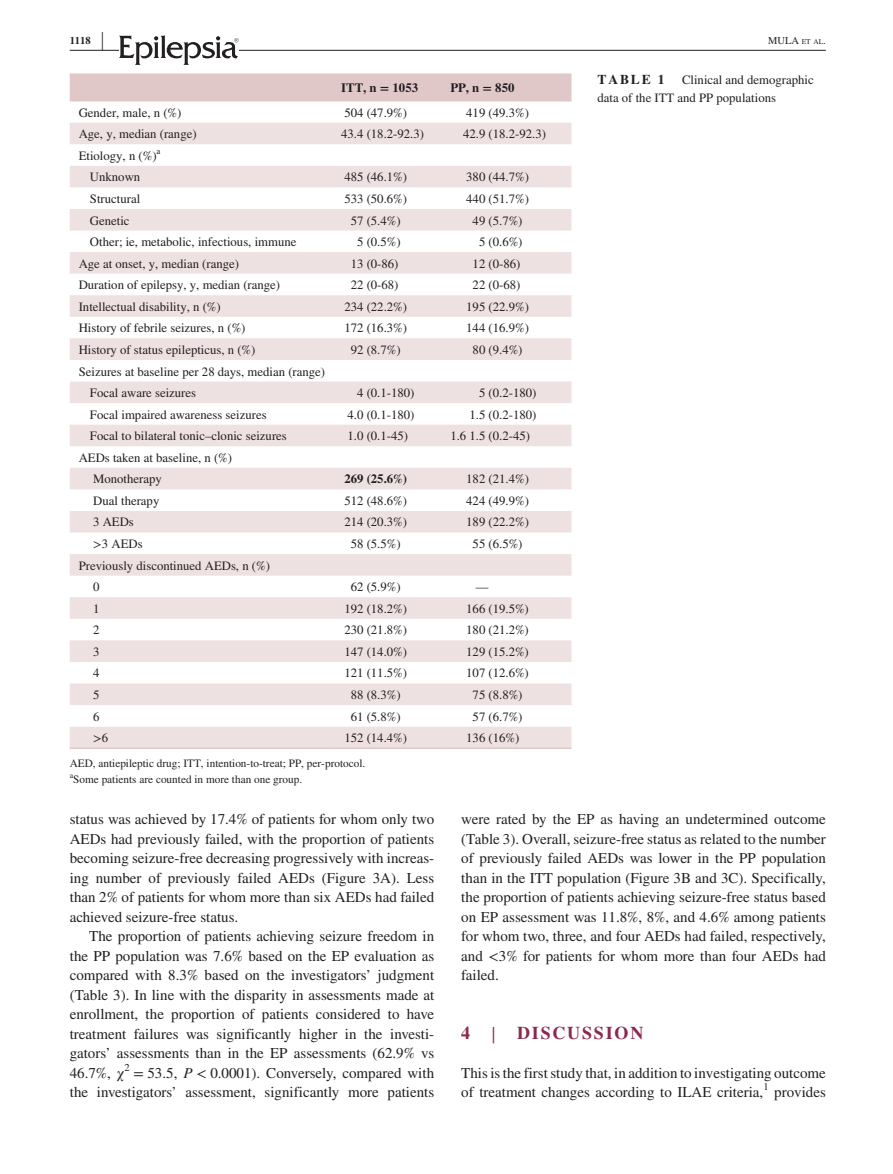
<style>
.page{position:relative;width:893px;height:1174px;background:#fff}
.page>*{position:absolute;margin:0;border:0;box-sizing:border-box;transform-origin:0 0}
.t1{font:700 25.95px "STIX";color:#231f20;scale:.36 1}
.t2{font:700 18px "STIX";letter-spacing:.1em;color:#8c284e}
.t3{font:15px/19.5px "STIX";color:#231f20;text-align:justify}
.t4{font:700 13.5px "STIX";letter-spacing:.14em;color:#231f20}
.t5{font:12.75px/21.6px "STIX";color:#231f20}
.t6{font:700 12.75px "STIX";color:#231f20}
.t7{font:11.25px "STIX";color:#231f20}
.t8{font:10.5px "STIX";color:#231f20}
.t9{font:700 10.5px "STIX";color:#231f20}
.t10{font:10.5px "STIX";color:#231f20}
.t11{font:7.8px "STIX";color:#231f20}
.s1{font-size:7.35px}
.s2{font-style:italic}
.s3{font-weight:400;font-size:23.7px}
</style>
<div class="page">
<hr style="left:70px;top:50px;width:756px;height:1px;background:#231f20">
<svg style="left:119px;top:35px;width:120px;height:30px"></svg>
<div style="left:70px;top:73px;width:501px;height:28px;background:#e0c8c9"></div>
<svg style="left:70px;top:123px;width:501px;height:624px;fill:#efe4e4"></svg>
<hr style="left:70px;top:747px;width:262px;height:2px;background:#e0c8c9">
<hr style="left:332px;top:747px;width:109px;height:2px;background:#e0c8c9">
<hr style="left:441px;top:747px;width:130px;height:2px;background:#e0c8c9">
<p class="t9" style="left:70px;top:34px;width:22px">1118</p>
<h1 class="t1" style="left:102px;top:26px;width:7px">|</h1>
<p class="t8" style="left:768px;top:33px;width:59px">MULA <span class="s1">et al</span> .</p>
<p class="t6" style="left:341px;top:80px;width:78px">ITT, n = 1053</p>
<p class="t6" style="left:450px;top:80px;width:66px">PP, n = 850</p>
<p class="t5" style="left:79px;top:102px;width:104px">Gender, male, n (%)</p>
<p class="t5" style="left:344px;top:102px;width:64px">504 (47.9%)</p>
<p class="t5" style="left:466px;top:102px;width:64px">419 (49.3%)</p>
<p class="t5" style="left:79px;top:124px;width:119px">Age, y, median (range)</p>
<p class="t5" style="left:341px;top:124px;width:84px">43.4 (18.2-92.3)</p>
<p class="t5" style="left:463px;top:124px;width:84px">42.9 (18.2-92.3)</p>
<p class="t5" style="left:90px;top:146px;width:72px;text-indent:-11px">Etiology, n (%)<sup>a<br></sup>Unknown</p>
<p class="t5" style="left:344px;top:167px;width:64px">485 (46.1%)</p>
<p class="t5" style="left:466px;top:167px;width:64px">380 (44.7%)</p>
<p class="t5" style="left:90px;top:189px;width:52px">Structural</p>
<p class="t5" style="left:344px;top:189px;width:64px">533 (50.6%)</p>
<p class="t5" style="left:466px;top:189px;width:64px">440 (51.7%)</p>
<p class="t5" style="left:90px;top:210px;width:41px">Genetic</p>
<p class="t5" style="left:351px;top:210px;width:51px">57 (5.4%)</p>
<p class="t5" style="left:473px;top:210px;width:51px">49 (5.7%)</p>
<p class="t5" style="left:90px;top:232px;width:208px">Other; ie, metabolic, infectious, immune</p>
<p class="t5" style="left:357px;top:232px;width:45px">5 (0.5%)</p>
<p class="t5" style="left:479px;top:232px;width:45px">5 (0.6%)</p>
<p class="t5" style="left:79px;top:253px;width:162px">Age at onset, y, median (range)</p>
<p class="t5" style="left:351px;top:253px;width:49px">13 (0-86)</p>
<p class="t5" style="left:473px;top:253px;width:49px">12 (0-86)</p>
<p class="t5" style="left:79px;top:275px;width:203px">Duration of epilepsy, y, median (range)</p>
<p class="t5" style="left:351px;top:275px;width:49px">22 (0-68)</p>
<p class="t5" style="left:473px;top:275px;width:49px">22 (0-68)</p>
<p class="t5" style="left:79px;top:296px;width:143px">Intellectual disability, n (%)</p>
<p class="t5" style="left:344px;top:296px;width:64px">234 (22.2%)</p>
<p class="t5" style="left:466px;top:296px;width:64px">195 (22.9%)</p>
<p class="t5" style="left:79px;top:318px;width:168px">History of febrile seizures, n (%)</p>
<p class="t5" style="left:344px;top:318px;width:64px">172 (16.3%)</p>
<p class="t5" style="left:466px;top:318px;width:64px">144 (16.9%)</p>
<p class="t5" style="left:79px;top:340px;width:178px">History of status epilepticus, n (%)</p>
<p class="t5" style="left:351px;top:340px;width:51px">92 (8.7%)</p>
<p class="t5" style="left:473px;top:340px;width:51px">80 (9.4%)</p>
<p class="t5" style="left:90px;top:361px;width:237px;text-indent:-11px">Seizures at baseline per 28 days, median (range)<br>Focal aware seizures</p>
<p class="t5" style="left:357px;top:383px;width:59px">4 (0.1-180)</p>
<p class="t5" style="left:479px;top:383px;width:59px">5 (0.2-180)</p>
<p class="t5" style="left:90px;top:404px;width:178px">Focal impaired awareness seizures</p>
<p class="t5" style="left:348px;top:404px;width:68px">4.0 (0.1-180)</p>
<p class="t5" style="left:469px;top:404px;width:68px">1.5 (0.2-180)</p>
<p class="t5" style="left:90px;top:426px;width:198px">Focal to bilateral tonic–clonic seizures</p>
<p class="t5" style="left:348px;top:426px;width:62px">1.0 (0.1-45)</p>
<p class="t5" style="left:450px;top:426px;width:81px">1.6 1.5 (0.2-45)</p>
<p class="t5" style="left:93px;top:447px;width:140px;text-indent:-14px">AEDs taken at baseline, n (%)<br>Monotherapy</p>
<p class="t6" style="left:344px;top:471px;width:64px">269 (25.6%)</p>
<p class="t5" style="left:466px;top:469px;width:64px">182 (21.4%)</p>
<p class="t5" style="left:93px;top:491px;width:68px">Dual therapy</p>
<p class="t5" style="left:344px;top:491px;width:64px">512 (48.6%)</p>
<p class="t5" style="left:466px;top:491px;width:64px">424 (49.9%)</p>
<p class="t5" style="left:93px;top:512px;width:42px">3 AEDs</p>
<p class="t5" style="left:344px;top:512px;width:64px">214 (20.3%)</p>
<p class="t5" style="left:466px;top:512px;width:64px">189 (22.2%)</p>
<p class="t5" style="left:93px;top:534px;width:51px">&gt;3 AEDs</p>
<p class="t5" style="left:351px;top:534px;width:51px">58 (5.5%)</p>
<p class="t5" style="left:473px;top:534px;width:51px">55 (6.5%)</p>
<p class="t5" style="left:93px;top:555px;width:178px;text-indent:-14px">Previously discontinued AEDs, n (%)<br>0</p>
<p class="t5" style="left:351px;top:577px;width:51px">62 (5.9%)</p>
<p class="t5" style="left:476px;top:577px;width:14px">—</p>
<p class="t5" style="left:93px;top:598px;width:8px">1</p>
<p class="t5" style="left:344px;top:598px;width:64px">192 (18.2%)</p>
<p class="t5" style="left:466px;top:598px;width:64px">166 (19.5%)</p>
<p class="t5" style="left:93px;top:620px;width:8px">2</p>
<p class="t5" style="left:344px;top:620px;width:64px">230 (21.8%)</p>
<p class="t5" style="left:466px;top:620px;width:64px">180 (21.2%)</p>
<p class="t5" style="left:93px;top:641px;width:8px">3</p>
<p class="t5" style="left:344px;top:641px;width:64px">147 (14.0%)</p>
<p class="t5" style="left:466px;top:641px;width:64px">129 (15.2%)</p>
<p class="t5" style="left:93px;top:663px;width:8px">4</p>
<p class="t5" style="left:344px;top:663px;width:64px">121 (11.5%)</p>
<p class="t5" style="left:466px;top:663px;width:64px">107 (12.6%)</p>
<p class="t5" style="left:93px;top:685px;width:8px">5</p>
<p class="t5" style="left:351px;top:685px;width:51px">88 (8.3%)</p>
<p class="t5" style="left:473px;top:685px;width:51px">75 (8.8%)</p>
<p class="t5" style="left:93px;top:706px;width:8px">6</p>
<p class="t5" style="left:351px;top:706px;width:51px">61 (5.8%)</p>
<p class="t5" style="left:473px;top:706px;width:51px">57 (6.7%)</p>
<p class="t5" style="left:93px;top:728px;width:17px">&gt;6</p>
<p class="t5" style="left:344px;top:728px;width:64px">152 (14.4%)</p>
<p class="t5" style="left:466px;top:728px;width:55px">136 (16%)</p>
<p class="t7" style="left:70px;top:755px;width:297px">AED, antiepileptic drug; ITT, intention-to-treat; PP, per-protocol.</p>
<p class="t11" style="left:70px;top:769px;width:5px">a</p>
<p class="t7" style="left:73px;top:771px;width:231px">Some patients are counted in more than one group.</p>
<p class="t4" style="left:597px;top:71px;width:69px">TABLE 1</p>
<p class="t5" style="left:597px;top:71px;width:218px;line-height:18px;text-indent:85px">Clinical and demographic data of the ITT and PP populations</p>
<p class="t3" style="left:70px;top:810px;width:366px">status was achieved by 17.4% of patients for whom only two AEDs had previously failed, with the proportion of patients becoming seizure-free decreasing progressively with increas&shy;ing number of previously failed AEDs (Figure 3A). Less than 2% of patients for whom more than six AEDs had failed achieved seizure-free status.</p>
<p class="t3" style="left:70px;top:927px;width:366px;text-indent:19px">The proportion of patients achieving seizure freedom in the PP population was 7.6% based on the EP evaluation as compared with 8.3% based on the investigators’ judgment (Table 3). In line with the disparity in assessments made at enrollment, the proportion of patients considered to have treatment failures was significantly higher in the investi&shy;gators’ assessments than in the EP assessments (62.9% vs 46.7%, χ</p>
<p class="t10" style="left:124px;top:1060px;width:7px">2</p>
<p class="t3" style="left:70px;top:1063px;width:366px;text-align:right">= 53.5, <span class="s2">P</span> &lt; 0.0001). Conversely, compared with<br>the investigators’ assessment, significantly more patients</p>
<p class="t3" style="left:461px;top:810px;width:366px">were rated by the EP as having an undetermined outcome (Table 3). Overall, seizure-free status as related to the number of previously failed AEDs was lower in the PP population than in the ITT population (Figure 3B and 3C). Specifically, the proportion of patients achieving seizure-free status based on EP assessment was 11.8%, 8%, and 4.6% among patients for whom two, three, and four AEDs had failed, respectively, and &lt;3% for patients for whom more than four AEDs had failed.</p>
<p class="t2" style="left:461px;top:1021px;width:184px">4 <span class="s3">|</span> DISCUSSION</p>
<p class="t3" style="left:461px;top:1063px;width:366px">This is the first study that, in addition to investigating outcome of treatment changes according to ILAE criteria,<sup>1</sup> provides</p>
</div>
